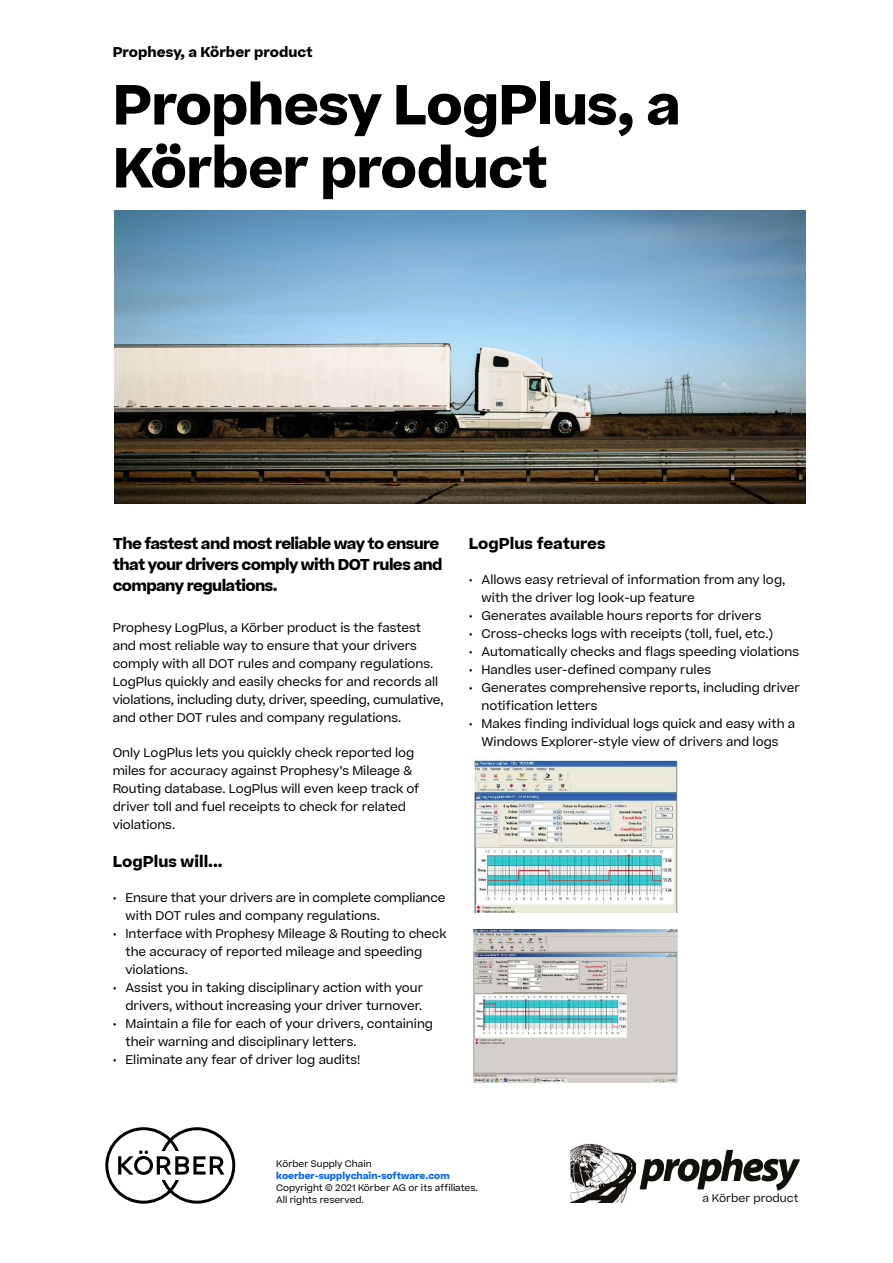
<style>
.page{position:relative;width:893px;height:1263px;background:#fff}
.page>*{position:absolute;margin:0;border:0;box-sizing:border-box;transform-origin:0 0}
.t1{font:700 54px/63px "Koerber";letter-spacing:-.02em;color:#000}
.t2{font:italic 700 42.6px "Myriad Pro";letter-spacing:-.05em;color:#12100b}
.t3{font:700 15px/21px "Koerber";letter-spacing:-.04em;color:#000}
.t4{font:700 15px "Koerber";color:#000}
.t5{font:700 13.5px "Koerber";color:#000}
.t6{font:12px/18px "Koerber";color:#000}
.t7{font:10.8px "Koerber";color:#12100b}
.t8{font:9px/12px "Koerber";color:#000}
.t9{font:700 9px "Koerber";color:#0060ff}
</style>
<div class="page">
<img style="left:115px;top:210px;width:691px;height:294px">
<svg style="left:105px;top:1127px;width:130px;height:77px"></svg>
<svg style="left:640px;top:1150px;width:160px;height:40px"></svg>
<img style="left:570px;top:1144px;width:66px;height:58px">
<img style="left:472px;top:929px;width:207px;height:155px">
<img style="left:472px;top:760px;width:206px;height:153px">
<p class="t5" style="left:113px;top:42px;width:202px">Prophesy, a Körber product</p>
<h1 class="t1" style="left:113px;top:74px;width:570px">Prophesy LogPlus, a<br>Körber product</h1>
<p class="t3" style="left:113px;top:533px;width:331px">The fastest and most reliable way to ensure that your drivers comply with DOT rules and company regulations.</p>
<p class="t6" style="left:113px;top:619px;width:332px">Prophesy LogPlus, a Körber product is the fastest and most reliable way to ensure that your drivers comply with all DOT rules and company regulations.<br>LogPlus quickly and easily checks for and records all violations, including duty, driver, speeding, cumulative, and other DOT rules and company regulations.</p>
<p class="t6" style="left:113px;top:744px;width:308px">Only LogPlus lets you quickly check reported log miles for accuracy against Prophesy’s Mileage &amp; Routing database. LogPlus will even keep track of driver toll and fuel receipts to check for related violations.</p>
<p class="t4" style="left:113px;top:852px;width:111px">LogPlus will...</p>
<p class="t6" style="left:125px;top:889px;width:322px;text-indent:-13px">• Ensure that your drivers are in complete compliance with DOT rules and company regulations.</p>
<p class="t6" style="left:125px;top:925px;width:323px;text-indent:-13px">• Interface with Prophesy Mileage &amp; Routing to check the accuracy of reported mileage and speeding violations.</p>
<p class="t6" style="left:113px;top:979px;width:312px;text-align:right">• Assist you in taking disciplinary action with your drivers, without increasing your driver turnover.</p>
<p class="t6" style="left:125px;top:1015px;width:309px;text-indent:-13px">• Maintain a file for each of your drivers, containing their warning and disciplinary letters.</p>
<p class="t6" style="left:113px;top:1051px;width:249px">• Eliminate any fear of driver log audits!</p>
<p class="t4" style="left:469px;top:533px;width:138px">LogPlus features</p>
<p class="t6" style="left:482px;top:570px;width:305px;text-indent:-13px">• Allows easy retrieval of information from any log, with the driver log look-up feature</p>
<p class="t6" style="left:469px;top:606px;width:294px">• Generates available hours reports for drivers</p>
<p class="t6" style="left:469px;top:624px;width:306px">• Cross-checks logs with receipts (toll, fuel, etc.)</p>
<p class="t6" style="left:469px;top:642px;width:332px">• Automatically checks and flags speeding violations</p>
<p class="t6" style="left:469px;top:660px;width:244px">• Handles user-defined company rules</p>
<p class="t6" style="left:482px;top:678px;width:320px;text-indent:-13px">• Generates comprehensive reports, including driver notification letters</p>
<p class="t6" style="left:469px;top:714px;width:328px;text-align:center">• Makes finding individual logs quick and easy with a<br>Windows Explorer-style view of drivers and logs</p>
<p class="t8" style="left:276px;top:1157px;width:97px">Körber Supply Chain</p>
<p class="t9" style="left:276px;top:1169px;width:175px">koerber-supplychain-software.com</p>
<p class="t8" style="left:276px;top:1181px;width:203px">Copyright © 2021 Körber AG or its affiliates.<br>All rights reserved.</p>
<h2 class="t2" style="left:641px;top:1139px;width:159px">prophesy</h2>
<p class="t7" style="left:702px;top:1191px;width:97px">a Körber product</p>
</div>
